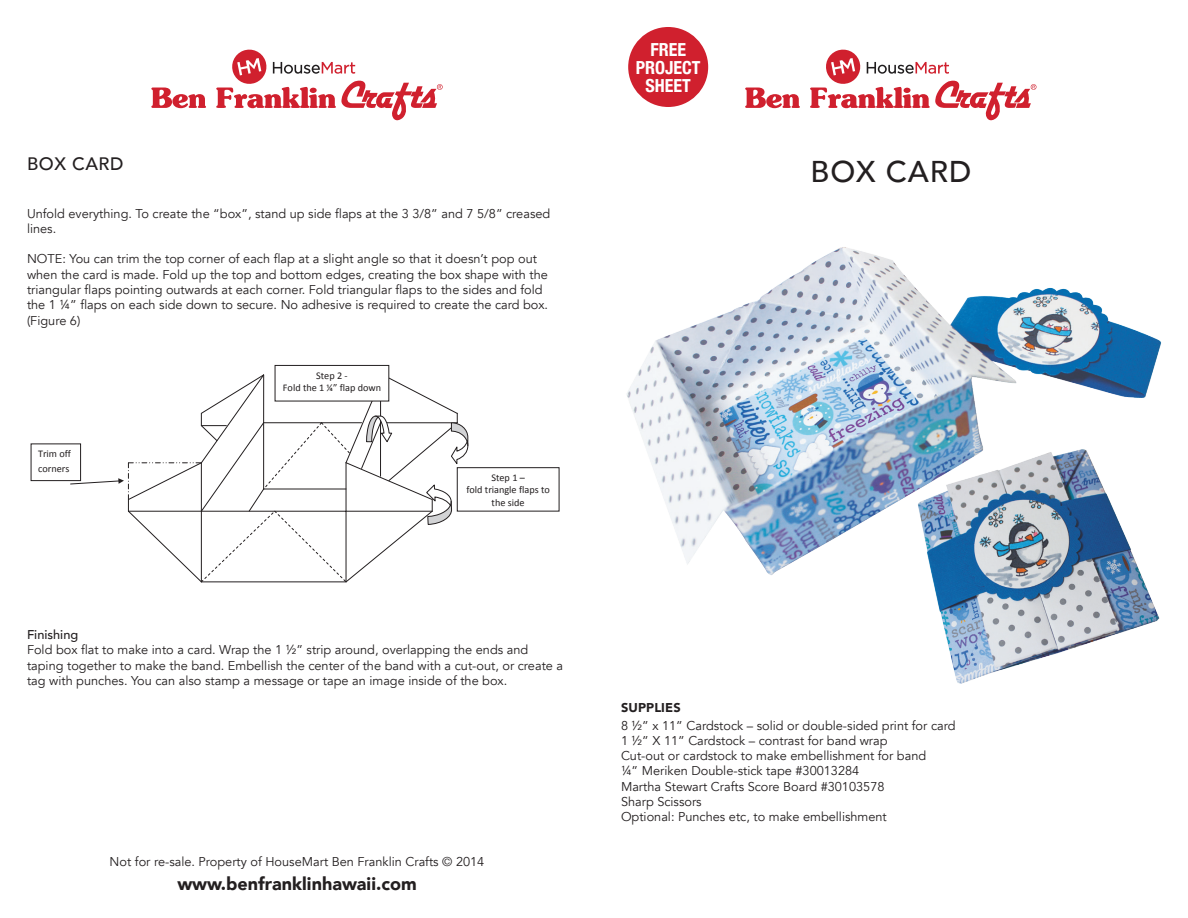
<style>
.page{position:relative;width:1188px;height:918px;background:#fff}
.page>*{position:absolute;margin:0;border:0;box-sizing:border-box;transform-origin:0 0}
.PRJT{font:500 30px "Avenir";letter-spacing:.03em;color:#231f20}
.body{font:900 18px "Avenir";color:#231f20}
.t1{font:700 condensed 18px/18px "Helvetica Neue";color:#fff;text-align:center}
.PRJT-2{font:500 18px "Avenir";letter-spacing:.03em;color:#231f20}
.body-2{font:12.75px/15.3px "Avenir";color:#231f20}
.body-3{font:500 12.75px "Avenir";color:#231f20}
.body-4{font:900 12.75px "Avenir";letter-spacing:.01em;color:#231f20}
.t2{font:10.2px/12.5px "Calibri";color:#231f20;text-align:center}
</style>
<div class="page">
<img style="left:627px;top:247px;width:534px;height:328px">
<img style="left:913px;top:445px;width:248px;height:239px">
<div style="left:31px;top:444px;width:50px;height:37px;border:1px solid #231f20"></div>
<div style="left:457px;top:467px;width:102px;height:44px;border:1px solid #231f20"></div>
<div style="left:275px;top:365px;width:114px;height:36px;border:1px solid #231f20"></div>
<svg style="left:70px;top:370px;width:399px;height:213px"></svg>
<div style="left:628px;top:27px;width:80px;height:80px;background:#d0202e;border-radius:50%"></div>
<svg style="left:810px;top:49px;width:226px;height:71px"></svg>
<svg style="left:745px;top:88px;width:55px;height:20px"></svg>
<svg style="left:216px;top:49px;width:227px;height:71px"></svg>
<svg style="left:151px;top:88px;width:55px;height:20px"></svg>
<p class="PRJT-2" style="left:27px;top:148px;width:98px">BOX CARD</p>
<p class="body-2" style="left:27px;top:206px;width:525px">Unfold everything. To create the “box”, stand up side flaps at the 3 3/8” and 7 5/8” creased lines.</p>
<p class="body-2" style="left:27px;top:252px;width:523px">NOTE: You can trim the top corner of each flap at a slight angle so that it doesn’t pop out when the card is made. Fold up the top and bottom edges, creating the box shape with the triangular flaps pointing outwards at each corner. Fold triangular flaps to the sides and fold the 1 ¼” flaps on each side down to secure. No adhesive is required to create the card box. (Figure 6)</p>
<p class="t2" style="left:38px;top:447px;width:35px;line-height:14.4px;text-align:left">Trim off corners</p>
<p class="t2" style="left:283px;top:369px;width:100px">Step 2 -<br>Fold the 1 ¼” flap down</p>
<p class="t2" style="left:466px;top:471px;width:85px">Step 1 –<br>fold triangle flaps to the side</p>
<p class="body-3" style="left:27px;top:624px;width:53px">Finishing</p>
<p class="body-2" style="left:27px;top:643px;width:538px">Fold box flat to make into a card. Wrap the 1 ½” strip around, overlapping the ends and taping together to make the band. Embellish the center of the band with a cut-out, or create a tag with punches. You can also stamp a message or tape an image inside of the box.</p>
<p class="body-2" style="left:110px;top:854px;width:376px">Not for re-sale. Property of HouseMart Ben Franklin Crafts © 2014</p>
<p class="body" style="left:177px;top:869px;width:241px">www.benfranklinhawaii.com</p>
<h2 class="t1" style="left:636px;top:40px;width:66px">FREE<br>PROJECT<br>SHEET</h2>
<p class="PRJT" style="left:811px;top:146px;width:162px">BOX CARD</p>
<p class="body-4" style="left:621px;top:696px;width:61px">SUPPLIES</p>
<p class="body-2" style="left:621px;top:718px;width:336px">8 ½” x 11” Cardstock – solid or double-sided print for card</p>
<p class="body-2" style="left:621px;top:733px;width:268px">1 ½” X 11” Cardstock – contrast for band wrap</p>
<p class="body-2" style="left:621px;top:748px;width:307px">Cut-out or cardstock to make embellishment for band</p>
<p class="body-2" style="left:621px;top:764px;width:240px">¼” Meriken Double-stick tape #30013284</p>
<p class="body-2" style="left:621px;top:779px;width:265px">Martha Stewart Crafts Score Board #30103578</p>
<p class="body-2" style="left:621px;top:794px;width:82px">Sharp Scissors</p>
<p class="body-2" style="left:621px;top:810px;width:267px">Optional: Punches etc, to make embellishment</p>
</div>
